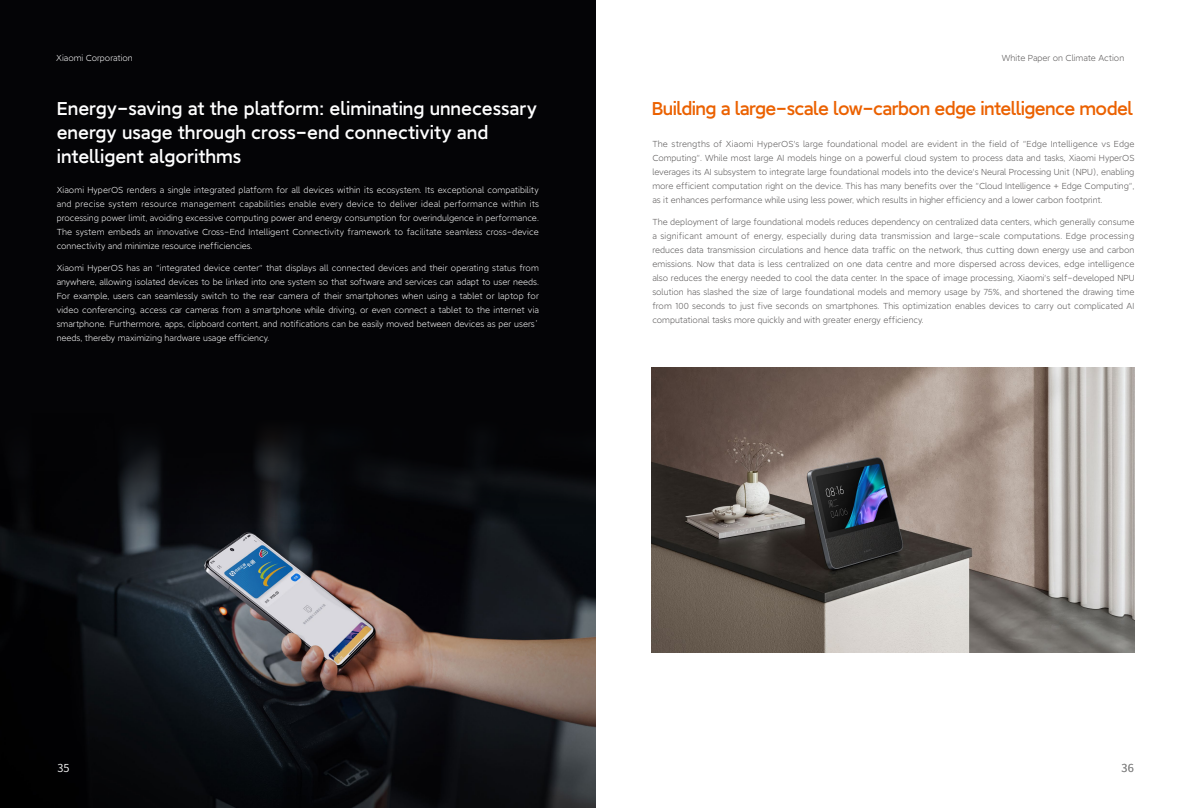
<style>
.page{position:relative;width:1191px;height:808px;background:#fff}
.page>*{position:absolute;margin:0;border:0;box-sizing:border-box;transform-origin:0 0}
.t1{font:18px/24px "MI Lan Pro MEDIUM GB1 4";color:#fff}
.t2{font:18px "MI Lan Pro MEDIUM GB1 4";letter-spacing:-.03em;color:#eb6100}
.t3{font:11px "Source Han Sans CN";color:#fff}
.t4{font:11px "Source Han Sans CN";color:#898989}
.t5{font:8.5px/14px "MI Lan Pro LIGHT GB1 4";color:#595757;text-align:justify}
.t6{font:8.5px/14px "MI Lan Pro LIGHT GB1 4";color:#fff;text-align:justify}
</style>
<div class="page">
<div style="left:0;top:0;width:595px;height:808px;background:#040406"></div>
<img style="left:0;top:435px;width:595px;height:373px">
<img style="left:652px;top:367px;width:482px;height:285px">
<p class="t6" style="left:56px;top:51px;width:78px">Xiaomi Corporation</p>
<h1 class="t1" style="left:57px;top:96px;width:482px">Energy-saving at the platform: eliminating unnecessary energy usage through cross-end connectivity and intelligent algorithms</h1>
<p class="t6" style="left:57px;top:183px;width:484px">Xiaomi HyperOS renders a single integrated platform for all devices within its ecosystem. Its exceptional compatibility and precise system resource management capabilities enable every device to deliver ideal performance within its processing power limit, avoiding excessive computing power and energy consumption for overindulgence in performance.<br>The system embeds an innovative Cross-End Intelligent Connectivity framework to facilitate seamless cross-device connectivity and minimize resource inefficiencies.</p>
<p class="t6" style="left:57px;top:261px;width:484px">Xiaomi HyperOS has an "integrated device center" that displays all connected devices and their operating status from anywhere, allowing isolated devices to be linked into one system so that software and services can adapt to user needs.<br>For example, users can seamlessly switch to the rear camera of their smartphones when using a tablet or laptop for video conferencing, access car cameras from a smartphone while driving, or even connect a tablet to the internet via smartphone. Furthermore, apps, clipboard content, and notifications can be easily moved between devices as per users’ needs, thereby maximizing hardware usage efficiency.</p>
<p class="t5" style="left:1001px;top:51px;width:124px">White Paper on Climate Action</p>
<h1 class="t2" style="left:652px;top:98px;width:482px">Building a large-scale low-carbon edge intelligence model</h1>
<p class="t5" style="left:652px;top:137px;width:484px">The strengths of Xiaomi HyperOS's large foundational model are evident in the field of "Edge Intelligence vs Edge Computing". While most large AI models hinge on a powerful cloud system to process data and tasks, Xiaomi HyperOS leverages its AI subsystem to integrate large foundational models into the device's Neural Processing Unit (NPU), enabling more efficient computation right on the device. This has many benefits over the "Cloud Intelligence + Edge Computing", as it enhances performance while using less power, which results in higher efficiency and a lower carbon footprint.</p>
<p class="t5" style="left:652px;top:216px;width:483px">The deployment of large foundational models reduces dependency on centralized data centers, which generally consume a significant amount of energy, especially during data transmission and large-scale computations. Edge processing reduces data transmission circulations and hence data traffic on the network, thus cutting down energy use and carbon emissions. Now that data is less centralized on one data centre and more dispersed across devices, edge intelligence also reduces the energy needed to cool the data center. In the space of image processing, Xiaomi's self-developed NPU solution has slashed the size of large foundational models and memory usage by 75%, and shortened the drawing time from 100 seconds to just five seconds on smartphones. This optimization enables devices to carry out complicated AI computational tasks more quickly and with greater energy efficiency.</p>
<p class="t3" style="left:57px;top:761px;width:14px">35</p>
<p class="t4" style="left:1121px;top:761px;width:14px">36</p>
</div>
